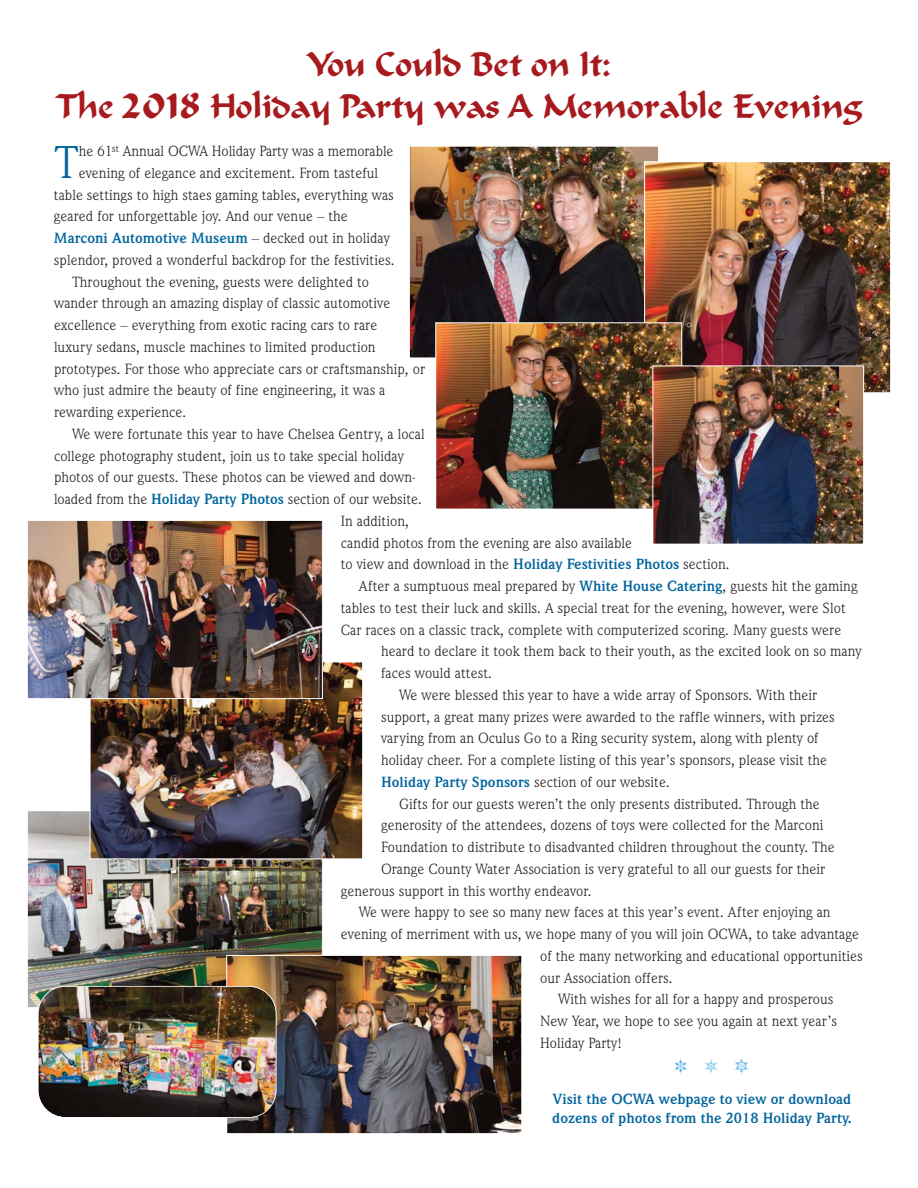
<style>
.page{position:relative;width:918px;height:1188px;background:#fff}
.page>*{position:absolute;margin:0;border:0;box-sizing:border-box;transform-origin:0 0}
.t1{font:46.65px "Weidemann IT Cby BT";color:#00649d}
.t2{font:33px/42px "Formal Script 421 BT";color:#a71a1e;text-align:center}
.t3{font:18px "Kingthings Christmas 2";color:#1d9ad6}
.t4{font:15px "Weidemann IT Cby BT";color:#231f20}
.t5{font:700 15px/19px "Weidemann IT Cby BT";color:#00649d}
.s1{font-size:42px}
.s2{font-weight:400;color:#231f20}
.s3{font-weight:700;color:#00649d}
</style>
<div class="page">
<img style="left:411px;top:148px;width:246px;height:208px">
<img style="left:646px;top:163px;width:243px;height:228px">
<div style="left:644px;top:161px;width:247px;height:232px;border:1px solid #fff"></div>
<img style="left:437px;top:324px;width:243px;height:183px">
<div style="left:435px;top:322px;width:247px;height:187px;border:1px solid #fff"></div>
<img style="left:654px;top:368px;width:208px;height:174px">
<div style="left:652px;top:366px;width:212px;height:178px;border:1px solid #fff"></div>
<img style="left:29px;top:812px;width:292px;height:194px">
<img style="left:92px;top:664px;width:269px;height:193px">
<div style="left:90px;top:662px;width:273px;height:197px;border:1px solid #fff"></div>
<img style="left:29px;top:522px;width:292px;height:175px">
<div style="left:27px;top:520px;width:296px;height:179px;border:1px solid #fff"></div>
<img style="left:228px;top:957px;width:292px;height:175px">
<div style="left:226px;top:955px;width:296px;height:179px;border:1px solid #fff"></div>
<img style="left:38px;top:987px;width:238px;height:130px;border-radius:27px">
<div style="left:38px;top:986px;width:239px;height:132px;border:2px solid #fff;border-radius:28px"></div>
<h2 class="t2" style="left:55px;top:47px;width:809px">You Could Bet on It:<br>The <span class="s1">2018</span> Holiday Party was A Memorable Evening</h2>
<h1 class="t1" style="left:54px;top:146px;width:26px">T</h1>
<p class="t4" style="left:79px;top:146px;width:316px">he 61<sup>st</sup> Annual OCWA Holiday Party was a memor able</p>
<p class="t4" style="left:79px;top:168px;width:301px">evening of elegance and excitement. From tasteful</p>
<p class="t4" style="left:54px;top:189px;width:341px">table settings to high staes gaming tables, everything was</p>
<p class="t4" style="left:54px;top:211px;width:295px">geared for unforgettable joy. And our venue – the</p>
<p class="t5" style="left:54px;top:230px;width:338px">Marconi Automotive Museum <span class="s2">– decked out in holiday</span></p>
<p class="t4" style="left:54px;top:255px;width:342px">splendor, proved a wonderful backdrop for the festivities.</p>
<p class="t4" style="left:72px;top:276px;width:299px">Throughout the evening, guests were delighted to</p>
<p class="t4" style="left:54px;top:298px;width:338px">wander through an amazing display of classic automotive</p>
<p class="t4" style="left:54px;top:320px;width:325px">excellence – every thing from exotic racing cars to rare</p>
<p class="t4" style="left:54px;top:342px;width:323px">luxury sedans, muscle machines to limited production</p>
<p class="t4" style="left:54px;top:363px;width:373px">prototypes. For those who appreciate cars or crafts man ship, or</p>
<p class="t4" style="left:54px;top:385px;width:333px">who just admire the beauty of fine engineering, it was a</p>
<p class="t4" style="left:54px;top:407px;width:134px">rewarding experience.</p>
<p class="t4" style="left:72px;top:429px;width:354px">We were fortunate this year to have Chelsea Gentry, a local</p>
<p class="t4" style="left:54px;top:450px;width:352px">college photography student, join us to take special holiday</p>
<p class="t4" style="left:54px;top:472px;width:363px">photos of our guests. These photos can be viewed and down -</p>
<p class="t4" style="left:54px;top:494px;width:370px">loaded from the <span class="s3">Holiday Party Photos</span> section of our website.</p>
<p class="t4" style="left:341px;top:516px;width:70px">In addition,</p>
<p class="t4" style="left:341px;top:537px;width:293px">candid photos from the evening are also available</p>
<p class="t4" style="left:341px;top:559px;width:390px">to view and download in the <span class="s3">Holiday Festivities Photos</span> section.</p>
<p class="t4" style="left:359px;top:581px;width:500px">After a sumptuous meal prepared by <span class="s3">White House Catering</span>, guests hit the gaming</p>
<p class="t4" style="left:341px;top:603px;width:507px">tables to test their luck and skills. A special treat for the evening, however, were Slot</p>
<p class="t4" style="left:341px;top:624px;width:502px">Car races on a classic track, complete with computerized scoring. Many guests were</p>
<p class="t4" style="left:381px;top:646px;width:482px">heard to declare it took them back to their youth, as the excited look on so many</p>
<p class="t4" style="left:381px;top:668px;width:113px">faces would attest.</p>
<p class="t4" style="left:399px;top:690px;width:420px">We were blessed this year to have a wide array of Sponsors. With their</p>
<p class="t4" style="left:381px;top:711px;width:455px">support, a great many prizes were awarded to the raffle winners, with prizes</p>
<p class="t4" style="left:381px;top:733px;width:439px">varying from an Oculus Go to a Ring security system, along with plenty of</p>
<p class="t4" style="left:381px;top:755px;width:448px">holiday cheer. For a complete listing of this year’s sponsors, please visit the</p>
<p class="t5" style="left:381px;top:774px;width:290px">Holiday Party Sponsors <span class="s2">section of our website.</span></p>
<p class="t4" style="left:399px;top:798px;width:422px">Gifts for our guests weren’t the only presents distributed. Through the</p>
<p class="t4" style="left:381px;top:820px;width:444px">generosity of the attendees, dozens of toys were collected for the Marconi</p>
<p class="t4" style="left:381px;top:842px;width:455px">Foundation to distribute to disadvanted children throughout the county. The</p>
<p class="t4" style="left:381px;top:864px;width:446px">Orange County Water Association is very grateful to all our guests for their</p>
<p class="t4" style="left:341px;top:885px;width:252px">generous support in this worthy endeavor.</p>
<p class="t4" style="left:359px;top:907px;width:473px">We were happy to see so many new faces at this year’s event. After enjoying an</p>
<p class="t4" style="left:341px;top:929px;width:520px">evening of merriment with us, we hope many of you will join OCWA, to take advantage</p>
<p class="t4" style="left:540px;top:951px;width:324px">of the many networking and educational opportunities</p>
<p class="t4" style="left:540px;top:972px;width:134px">our Association offers.</p>
<p class="t4" style="left:558px;top:994px;width:277px">With wishes for all for a happy and prosperous</p>
<p class="t4" style="left:540px;top:1016px;width:298px">New Year, we hope to see you again at next year’s</p>
<p class="t4" style="left:540px;top:1038px;width:83px">Holiday Party!</p>
<p class="t3" style="left:673px;top:1055px;width:78px">´¨˜</p>
<p class="t5" style="left:552px;top:1091px;width:301px">Visit the OCWA webpage to view or download dozens of photos from the 2018 Holiday Party.</p>
</div>
